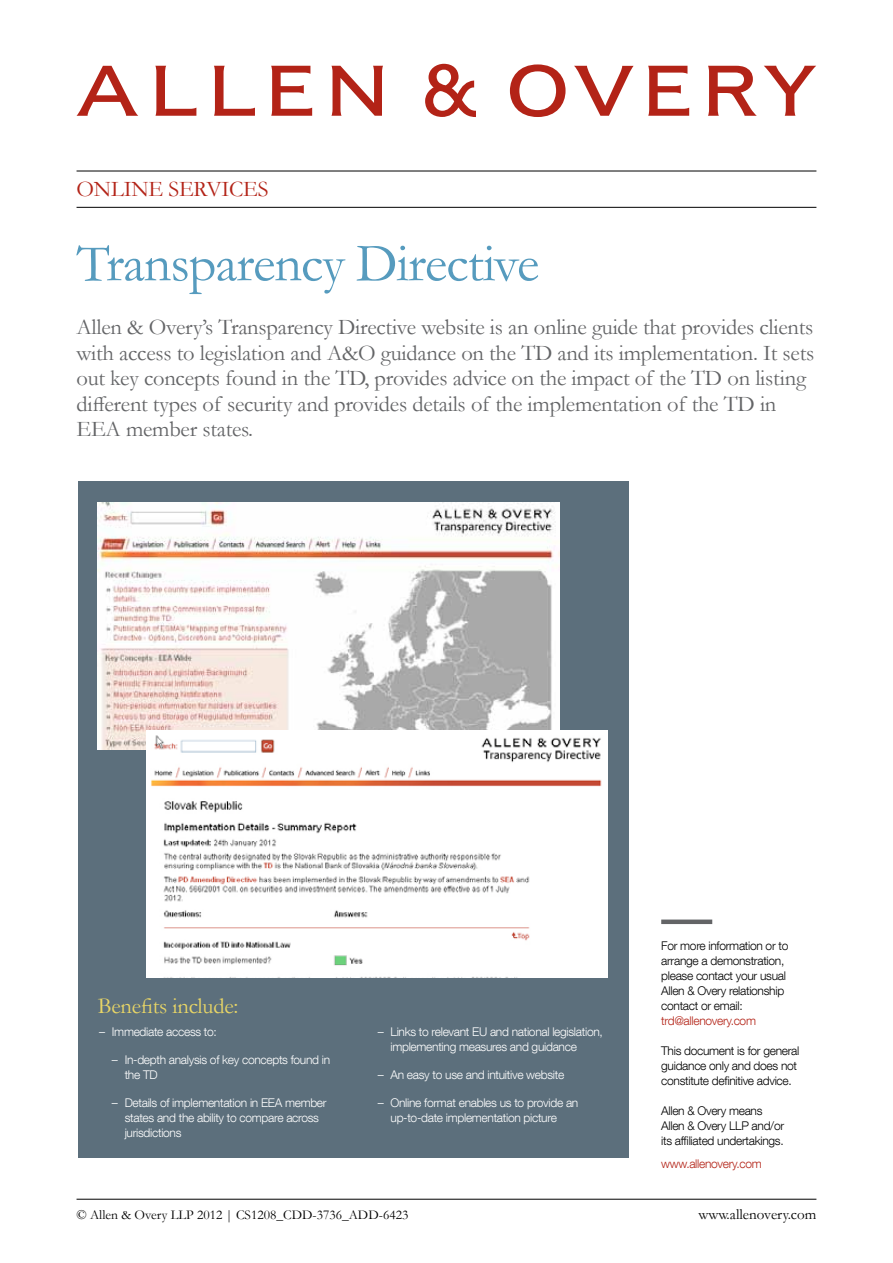
<style>
.page{position:relative;width:893px;height:1263px;background:#fff}
.page>*{position:absolute;margin:0;border:0;box-sizing:border-box;transform-origin:0 0}
.t1{font:54px "Garamond AO";letter-spacing:-.02em;color:#569bbe}
.t2{font:22.5px/25.5px "Garamond AO";letter-spacing:-.01em;color:#636466}
.t3{font:22.5px "Garamond AO";letter-spacing:-.01em;color:#e9d666}
.t4{font:22.5px "Garamond AO";letter-spacing:-.01em;color:#b32317}
.t5{font:15px "Garamond AO";color:#000}
.t6{font:13.5px "Garamond AO";color:#000}
.t7{font:300 12px/15px "Helvetica Neue LT Com";letter-spacing:-.025em;color:#fff}
.t8{font:300 12px/15px "Helvetica Neue LT Com";letter-spacing:-.025em;color:#000}
.t9{font:300 12px "Helvetica Neue LT Com";letter-spacing:-.025em;color:#b32317}
</style>
<div class="page">
<svg style="left:425px;top:64px;width:51px;height:53px"></svg>
<svg style="left:155px;top:66px;width:41px;height:50px"></svg>
<svg style="left:214px;top:66px;width:41px;height:50px"></svg>
<svg style="left:77px;top:66px;width:61px;height:50px"></svg>
<svg style="left:271px;top:66px;width:41px;height:50px"></svg>
<svg style="left:331px;top:66px;width:52px;height:50px"></svg>
<svg style="left:574px;top:66px;width:60px;height:50px"></svg>
<svg style="left:510px;top:64px;width:55px;height:53px"></svg>
<svg style="left:708px;top:66px;width:49px;height:50px"></svg>
<svg style="left:648px;top:66px;width:41px;height:50px"></svg>
<svg style="left:764px;top:66px;width:52px;height:50px"></svg>
<hr style="left:77px;top:1199px;width:739px;height:1px;background:#000">
<hr style="left:77px;top:171px;width:739px;height:1px;background:#000">
<hr style="left:77px;top:207px;width:739px;height:1px;background:#000">
<div style="left:661px;top:919px;width:51px;height:5px;background:#636466"></div>
<div style="left:79px;top:481px;width:550px;height:677px;background:#5c6f7c"></div>
<img style="left:98px;top:503px;width:462px;height:247px">
<img style="left:146px;top:730px;width:462px;height:247px">
<h2 class="t4" style="left:77px;top:174px;width:193px">online services</h2>
<h1 class="t1" style="left:77px;top:227px;width:464px">Transparency Directive</h1>
<p class="t2" style="left:77px;top:314px;width:739px">Allen &amp; Overy’s Transparency Directive website is an online guide that provides clients with access to legislation and A&amp;O guidance on the TD and its implementation. It sets out key concepts found in the TD, provides advice on the impact of the TD on listing different types of security and provides details of the implementation of the TD in EEA member states.</p>
<h2 class="t3" style="left:98px;top:991px;width:142px">Benefits include:</h2>
<p class="t7" style="left:99px;top:1024px;width:119px">– Immediate access to:</p>
<p class="t7" style="left:125px;top:1052px;width:207px;text-indent:-13px">– In-depth analysis of key concepts found in the TD</p>
<p class="t7" style="left:125px;top:1094px;width:203px;text-indent:-13px">– Details of implementation in EEA member states and the ability to compare across jurisdictions</p>
<p class="t7" style="left:390px;top:1024px;width:214px;text-indent:-13px">– Links to relevant EU and national legislation, implementing measures and guidance</p>
<p class="t7" style="left:378px;top:1067px;width:188px">– An easy to use and intuitive website</p>
<p class="t7" style="left:390px;top:1094px;width:189px;text-indent:-13px">– Online format enables us to provide an up-to-date implementation picture</p>
<p class="t6" style="left:77px;top:1205px;width:333px">© Allen &amp; Overy LLP 2012 | CS 1208_CDD-3736_ADD-6423</p>
<p class="t8" style="left:661px;top:937px;width:129px">For more information or to arrange a demonstration, please contact your usual<br>Allen &amp; Overy relationship contact or email:</p>
<p class="t9" style="left:661px;top:1013px;width:96px">trd@allenovery.com</p>
<p class="t8" style="left:661px;top:1042px;width:140px">This document is for general guidance only and does not constitute definitive advice.</p>
<p class="t8" style="left:661px;top:1102px;width:124px">Allen &amp; Overy means<br>Allen &amp; Overy LLP and/or its affiliated undertakings.</p>
<p class="t9" style="left:661px;top:1156px;width:102px">www.allenovery.com</p>
<p class="t5" style="left:698px;top:1204px;width:120px">www.allenovery.com</p>
</div>
